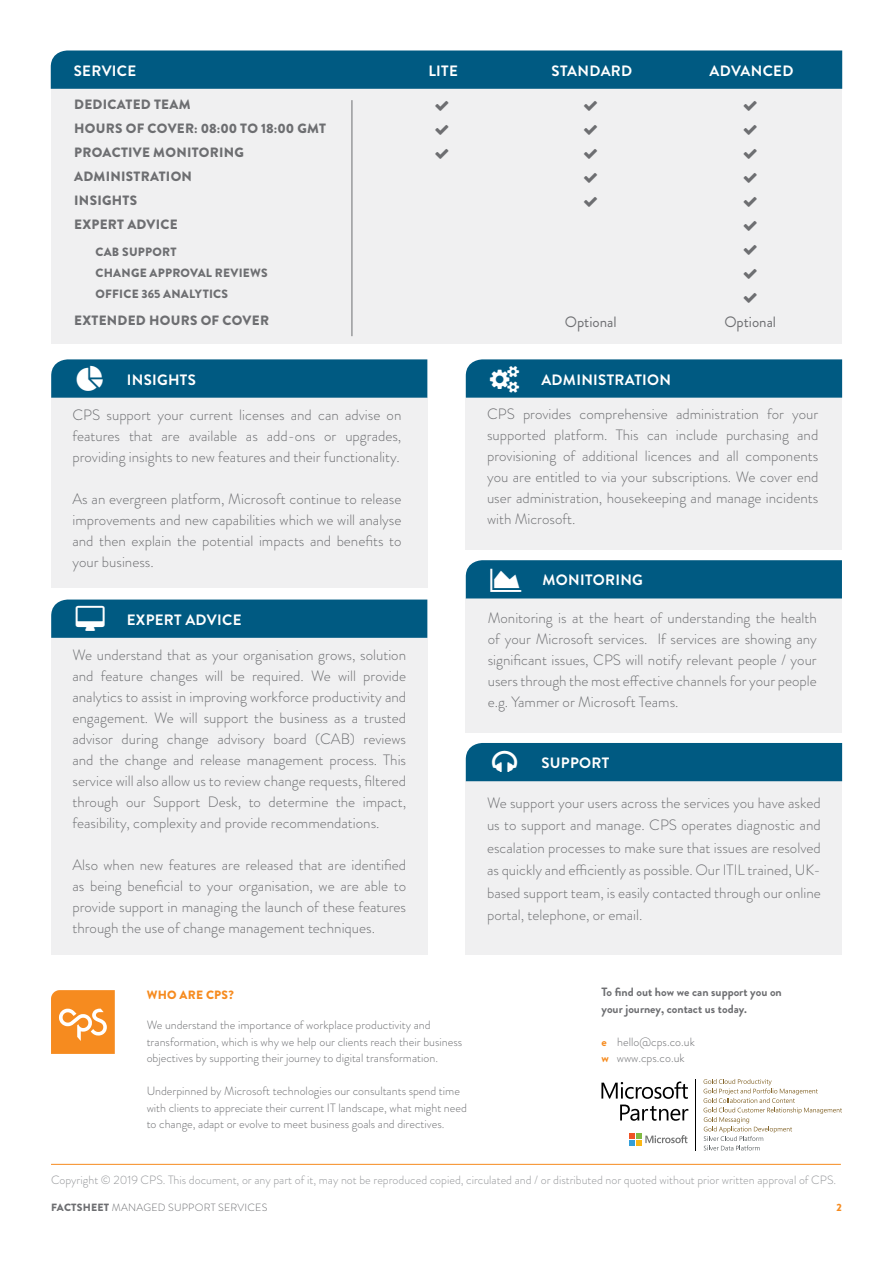
<style>
.page{position:relative;width:893px;height:1263px;background:#fff}
.page>*{position:absolute;margin:0;border:0;box-sizing:border-box;transform-origin:0 0}
.t1{font:300 15px/21px "Brandon Grotesque";color:#6d6e71;text-align:justify}
.t2{font:700 15px "Brandon Grotesque";letter-spacing:.02em;color:#fff}
.t3{font:15px "Brandon Grotesque";color:#6d6e71}
.t4{font:900 13.5px/24px "Brandon Grotesque";letter-spacing:.02em;color:#6d6e71}
.t5{font:300 12px/16.5px "Brandon Grotesque";color:#6d6e71}
.t6{font:300 12px "Brandon Grotesque";color:#939598}
.t7{font:700 12px/16.5px "Brandon Grotesque";color:#6d6e71}
.t8{font:900 12px/21px "Brandon Grotesque";letter-spacing:.02em;color:#6d6e71}
.t9{font:900 12px "Brandon Grotesque";letter-spacing:.02em;color:#f68b1f}
.t10{font:300 10.5px "Brandon Grotesque";letter-spacing:.02em;color:#6d6e71}
.t11{font:900 10.5px "Brandon Grotesque";color:#f68b1f}
.s1{font-weight:700;color:#f68b1f}
.s2{font-weight:900}
</style>
<div class="page">
<hr style="left:51px;top:1164px;width:790px;height:1px;background:#f68b1f">
<svg style="left:51px;top:990px;width:64px;height:64px;background:#f7993b"></svg>
<svg style="left:601px;top:1081px;width:87px;height:40px"></svg>
<svg style="left:629px;top:1133px;width:58px;height:12px"></svg>
<hr style="left:695px;top:1079px;width:1px;height:71px;background:#000">
<svg style="left:703px;top:1079px;width:139px;height:71px"></svg>
<div style="left:466px;top:598px;width:376px;height:134px;background:#f0f0f1"></div>
<div style="left:466px;top:560px;width:376px;height:38px;background:#005a82"></div>
<div style="left:51px;top:398px;width:376px;height:190px;background:#f0f0f1"></div>
<div style="left:51px;top:638px;width:376px;height:317px;background:#f0f0f1"></div>
<div style="left:466px;top:781px;width:376px;height:174px;background:#f0f0f1"></div>
<div style="left:466px;top:398px;width:376px;height:152px;background:#f0f0f1"></div>
<div style="left:51px;top:89px;width:791px;height:255px;background:#f0f0f1"></div>
<hr style="left:352px;top:100px;width:1px;height:236px;background:#6d6e71">
<div style="left:51px;top:50px;width:791px;height:39px;background:#005a82"></div>
<div style="left:51px;top:359px;width:376px;height:39px;background:#005a82"></div>
<div style="left:51px;top:599px;width:376px;height:39px;background:#005a82"></div>
<div style="left:466px;top:743px;width:376px;height:38px;background:#005a82"></div>
<div style="left:466px;top:359px;width:376px;height:39px;background:#005a82"></div>
<p class="t2" style="left:74px;top:60px;width:64px">SERVICE</p>
<p class="t4" style="left:74px;top:93px;width:253px">DEDICATED TEAM<br>HOURS OF COVER: 08:00 TO 18:00 GMT<br>PROACTIVE MONITORING<br>ADMINISTRATION<br>INSIGHTS<br>EXPERT ADVICE</p>
<p class="t8" style="left:95px;top:241px;width:174px">CAB SUPPORT<br>CHANGE APPROVAL REVIEWS<br>OFFICE 365 ANALYTICS</p>
<p class="t4" style="left:74px;top:309px;width:196px">EXTENDED HOURS OF COVER</p>
<p class="t2" style="left:127px;top:369px;width:71px">INSIGHTS</p>
<p class="t1" style="left:72px;top:404px;width:331px">CPS support your current licenses and can advise on features that are available as add-ons or upgrades, providing insights to new features and their functionality.</p>
<p class="t1" style="left:72px;top:488px;width:331px">As an evergreen platform, Microsoft continue to release improvements and new capabilities which we will analyse and then explain the potential impacts and benefits to your business.</p>
<p class="t2" style="left:127px;top:609px;width:116px">EXPERT ADVICE</p>
<p class="t1" style="left:72px;top:644px;width:335px">We understand that as your organisation grows, solution and feature changes will be required. We will provide analytics to assist in improving workforce productivity and engagement. We will support the business as a trusted advisor during change advisory board (CAB) reviews and the change and release management process. This service will also allow us to review change requests, filtered through our Support Desk, to determine the impact, feasibility, complexity and provide recommendations.</p>
<p class="t1" style="left:72px;top:854px;width:335px">Also when new features are released that are identified as being beneficial to your organisation, we are able to provide support in managing the launch of these features through the use of change management techniques.</p>
<p class="t2" style="left:428px;top:60px;width:31px">LITE</p>
<p class="t2" style="left:552px;top:60px;width:82px">STANDARD</p>
<p class="t2" style="left:709px;top:60px;width:85px">ADVANCED</p>
<p class="t3" style="left:565px;top:311px;width:53px">Optional</p>
<p class="t3" style="left:724px;top:311px;width:53px">Optional</p>
<p class="t2" style="left:541px;top:369px;width:131px">ADMINISTRATION</p>
<p class="t1" style="left:487px;top:403px;width:333px">CPS provides comprehensive administration for your supported platform. This can include purchasing and provisioning of additional licences and all components you are entitled to via your subscriptions. We cover end user administration, housekeeping and manage incidents with Microsoft.</p>
<p class="t2" style="left:490px;top:570px;width:154px">☑ MONITORING</p>
<p class="t1" style="left:488px;top:607px;width:331px">Monitoring is at the heart of understanding the health of your Microsoft services. If services are showing any significant issues, CPS will notify relevant people / your users through the most effective channels for your people e.g. Yammer or Microsoft Teams.</p>
<p class="t2" style="left:541px;top:752px;width:69px">SUPPORT</p>
<p class="t1" style="left:487px;top:791px;width:335px;line-height:22.5px">We support your users across the services you have asked us to support and manage. CPS operates diagnostic and escalation processes to make sure that issues are resolved as quickly and efficiently as possible. Our ITIL trained, UK&shy;based support team, is easily contacted through our online portal, telephone, or email.</p>
<p class="t9" style="left:147px;top:986px;width:88px">WHO ARE CPS?</p>
<p class="t5" style="left:147px;top:1017px;width:317px">We understand the importance of workplace productivity and transformation, which is why we help our clients reach their business objectives by supporting their journey to digital transformation.</p>
<p class="t5" style="left:147px;top:1083px;width:322px">Underpinned by Microsoft technologies our consultants spend time with clients to appreciate their current IT landscape, what might need to change, adapt or evolve to meet business goals and directives.</p>
<p class="t7" style="left:601px;top:984px;width:182px">To find out how we can support you on your journey, contact us today.</p>
<p class="t5" style="left:601px;top:1033px;width:95px"><span class="s1">e</span> hello@cps.co.uk <span class="s1">w</span> www.cps.co.uk</p>
<p class="t6" style="left:51px;top:1172px;width:787px">Copyright © 2019 CPS. This document, or any part of it, may not be reproduced copied, circulated and / or distributed nor quoted without prior written approval of CPS.</p>
<p class="t10" style="left:51px;top:1200px;width:218px"><span class="s2">FACTSHEET</span> MANAGED SUPPORT SERVICES</p>
<p class="t11" style="left:836px;top:1200px;width:7px">2</p>
</div>
